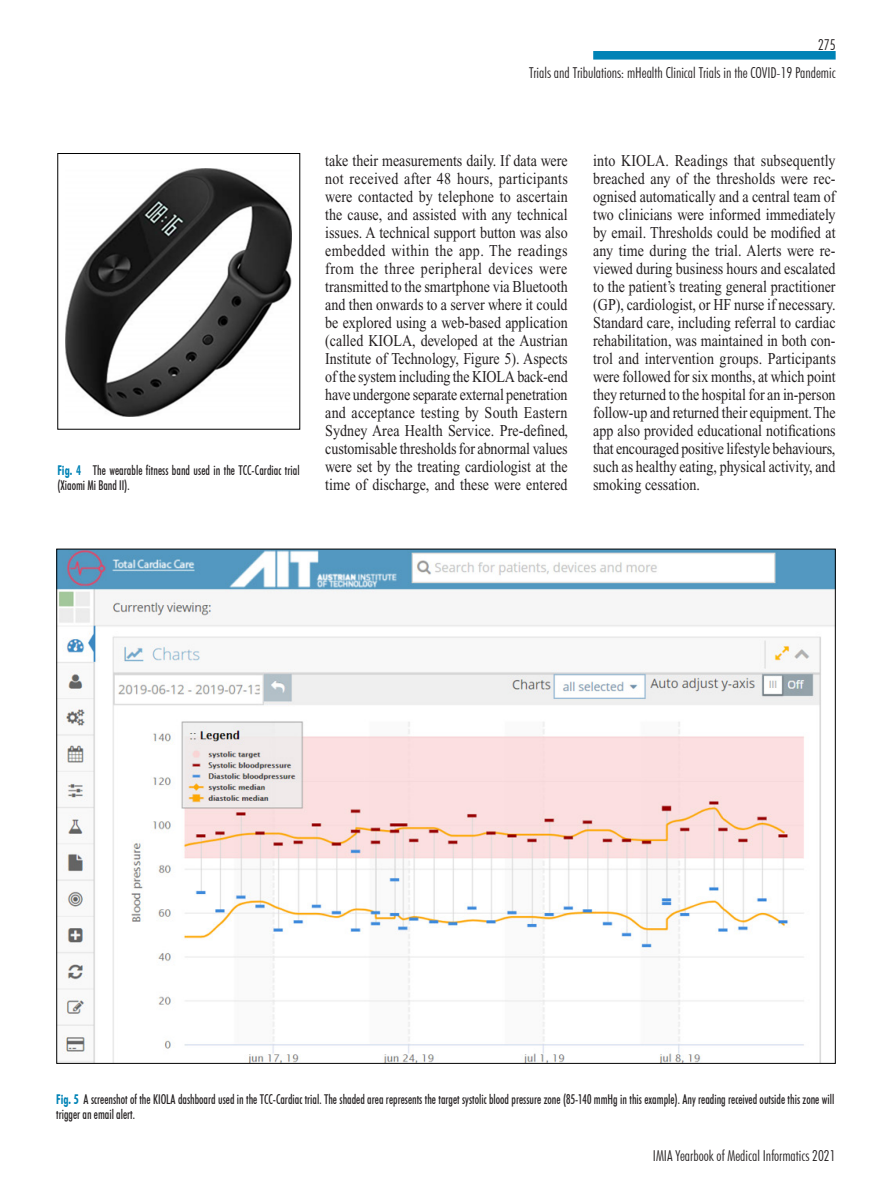
<style>
.page{position:relative;width:893px;height:1191px;background:#fff}
.page>*{position:absolute;margin:0;border:0;box-sizing:border-box;transform-origin:0 0}
.Grundtext_mit_Einzug{font:16.5px/18px "Times New Roman";color:#231f20;text-align:justify;scale:.85 1}
.t1{font:300 condensed 15px/28px "Futura BT";color:#231f20;text-align:right}
.Legende_1{font:500 condensed 13.5px/15px "Futura BT";color:#231f20;scale:.85 1}
.s1{font-weight:700;color:#0083b6}
</style>
<div class="page">
<div style="left:593px;top:51px;width:243px;height:9px;background:#0083b6"></div>
<img style="left:66px;top:168px;width:225px;height:248px">
<img style="left:58px;top:551px;width:776px;height:510px">
<p class="t1" style="left:529px;top:30px;width:308px">275<br>Trials and Tribulations: mHealth Clinical Trials in the COVID-19 Pandemic</p>
<p class="Legende_1" style="left:57px;top:463px;width:287px"><span class="s1">Fig. 4</span> The wearable fitness band used in the TCC-Cardiac trial (Xiaomi Mi Band II).</p>
<p class="Grundtext_mit_Einzug" style="left:325px;top:152px;width:287px">take their measurements daily. If data were not received after 48 hours, participants were contacted by telephone to ascertain the cause, and assisted with any technical issues. A technical support button was also embedded within the app. The readings from the three peripheral devices were transmitted to the smartphone via Bluetooth and then onwards to a server where it could be explored using a web-based application (called KIOLA, developed at the Austrian Institute of Technology, Figure 5). Aspects of the system including the KIOLA back-end have undergone separate external penetration and acceptance testing by South Eastern Sydney Area Health Service. Pre-defined, customisable thresholds for abnormal values were set by the treating cardiologist at the time of discharge, and these were entered</p>
<p class="Grundtext_mit_Einzug" style="left:593px;top:152px;width:287px">into KIOLA. Readings that subsequently breached any of the thresholds were rec&shy;ognised automatically and a central team of two clinicians were informed immediately by email. Thresholds could be modified at any time during the trial. Alerts were re&shy;viewed during business hours and escalated to the patient’s treating general practitioner (GP), cardiologist, or HF nurse if necessary.<br>Standard care, including referral to cardiac rehabilitation, was maintained in both con&shy;trol and intervention groups. Participants were followed for six months, at which point they returned to the hospital for an in-person follow-up and returned their equipment. The app also provided educational notifications that encouraged positive lifestyle behaviours, such as healthy eating, physical activity, and smoking cessation.</p>
<p class="Legende_1" style="left:56px;top:1091px;width:917px"><span class="s1">Fig. 5</span> A screenshot of the KIOLA dashboard used in the TCC-Cardiac trial. The shaded area represents the target systolic blood pressure zone (85-140 mmHg in this example). Any reading received outside this zone will trigger an email alert.</p>
<p class="t1" style="left:653px;top:1141px;width:184px">IMIA Yearbook of Medical Informatics 2021</p>
</div>
